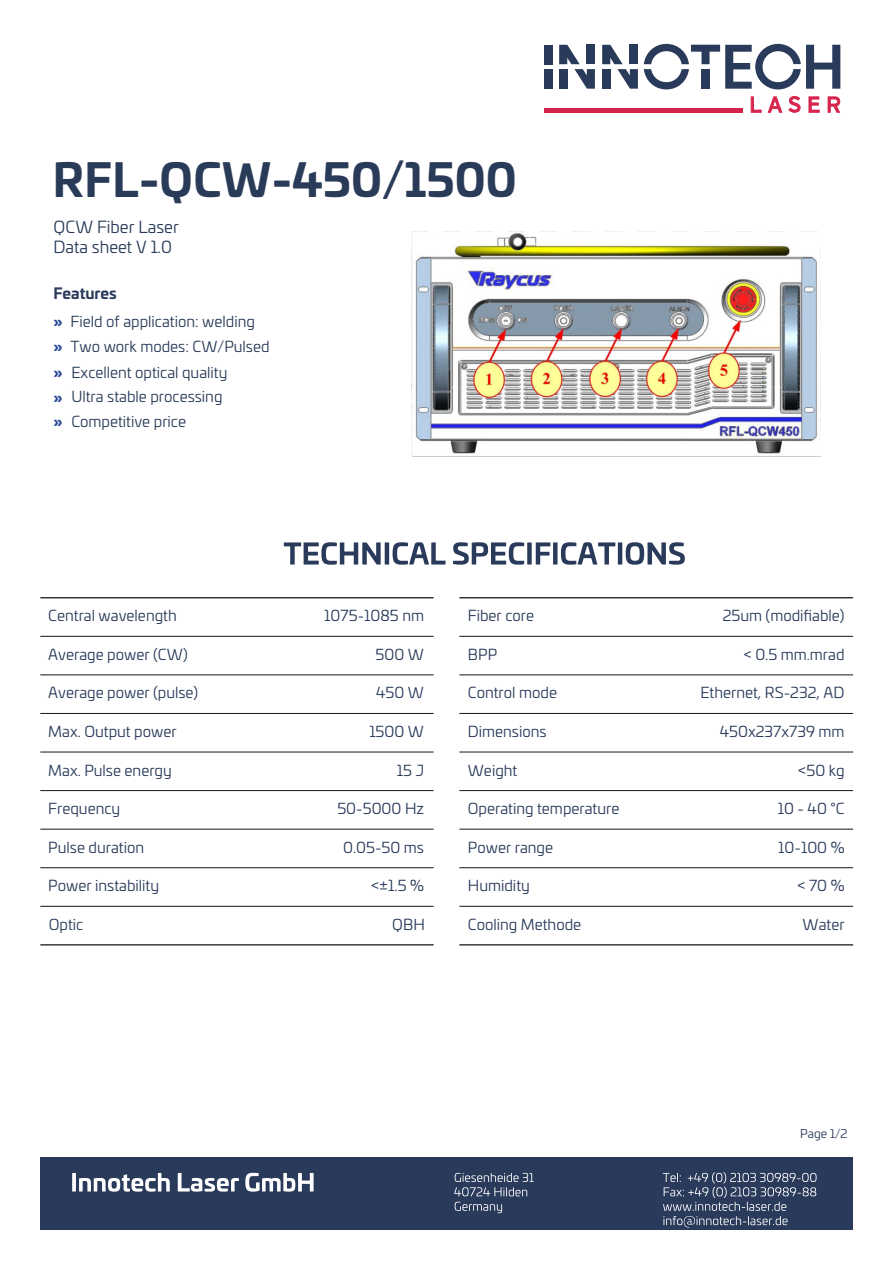
<style>
.page{position:relative;width:893px;height:1263px;background:#fff}
.page>*{position:absolute;margin:0;border:0;box-sizing:border-box;transform-origin:0 0}
.t1{font:700 45px "Univia Pro";color:#293b59}
.t2{font:16.5px/19.8px "Univia Pro";color:#293b59}
.t3{font:15px "Univia Pro";color:#293a5a}
.t4{font:15px/25px "Univia Pro";color:#293b59}
.t5{font:12px "Univia Pro";color:#293a5a}
.s1{font-weight:700}
.s2{font-weight:700;color:#264796}
</style>
<div class="page">
<div style="left:40px;top:1157px;width:812px;height:73px;background:#293a5a"></div>
<svg style="left:72px;top:1173px;width:242px;height:18px"></svg>
<svg style="left:454px;top:1173px;width:80px;height:23px"></svg>
<svg style="left:455px;top:1202px;width:47px;height:11px"></svg>
<svg style="left:663px;top:1172px;width:154px;height:55px"></svg>
<div style="left:544px;top:45px;width:8px;height:19px;background:#293a5a"></div>
<div style="left:544px;top:69px;width:8px;height:20px;background:#293a5a"></div>
<svg style="left:559px;top:45px;width:36px;height:44px"></svg>
<svg style="left:602px;top:45px;width:36px;height:44px"></svg>
<div style="left:602px;top:69px;width:8px;height:20px;background:#293a5a"></div>
<svg style="left:644px;top:44px;width:196px;height:45px"></svg>
<hr style="left:544px;top:109px;width:199px;height:4px;background:#d7244c">
<svg style="left:751px;top:96px;width:11px;height:17px"></svg>
<svg style="left:768px;top:96px;width:14px;height:17px"></svg>
<svg style="left:788px;top:96px;width:13px;height:17px"></svg>
<svg style="left:808px;top:96px;width:12px;height:17px"></svg>
<svg style="left:828px;top:96px;width:12px;height:17px"></svg>
<svg style="left:284px;top:542px;width:401px;height:23px"></svg>
<hr style="left:40px;top:944px;width:394px;height:1px;background:#151616">
<hr style="left:40px;top:906px;width:394px;height:1px;background:#151616">
<hr style="left:40px;top:867px;width:394px;height:1px;background:#151616">
<hr style="left:40px;top:829px;width:394px;height:1px;background:#151616">
<hr style="left:40px;top:790px;width:394px;height:1px;background:#151616">
<hr style="left:40px;top:752px;width:394px;height:1px;background:#151616">
<hr style="left:40px;top:713px;width:394px;height:1px;background:#151616">
<hr style="left:40px;top:675px;width:394px;height:1px;background:#151616">
<hr style="left:40px;top:636px;width:394px;height:1px;background:#151616">
<hr style="left:40px;top:597px;width:394px;height:1px;background:#151616">
<hr style="left:459px;top:944px;width:394px;height:1px;background:#151616">
<hr style="left:459px;top:906px;width:394px;height:1px;background:#151616">
<hr style="left:459px;top:867px;width:394px;height:1px;background:#151616">
<hr style="left:459px;top:829px;width:394px;height:1px;background:#151616">
<hr style="left:459px;top:790px;width:394px;height:1px;background:#151616">
<hr style="left:459px;top:752px;width:394px;height:1px;background:#151616">
<hr style="left:459px;top:713px;width:394px;height:1px;background:#151616">
<hr style="left:459px;top:675px;width:394px;height:1px;background:#151616">
<hr style="left:459px;top:636px;width:394px;height:1px;background:#151616">
<hr style="left:459px;top:597px;width:394px;height:1px;background:#151616">
<img style="left:411px;top:231px;width:410px;height:226px">
<h1 class="t1" style="left:53px;top:161px;width:465px">RFL-QCW-450/1500</h1>
<p class="t2" style="left:53px;top:218px;width:127px">QCW Fiber Laser<br>Data sheet V 1.0</p>
<p class="t4" style="left:54px;top:281px;width:203px;line-height:27.9px"><span class="s1">Features<br></span><span class="s2">»</span> Field of application: welding</p>
<p class="t4" style="left:54px;top:335px;width:218px"><span class="s2">»</span> Two work modes: CW/Pulsed <span class="s2">»</span> Excellent optical quality<br><span class="s2">»</span> Ultra stable processing<br><span class="s2">»</span> Competitive price</p>
<p class="t3" style="left:48px;top:609px;width:130px">Central wavelength</p>
<p class="t3" style="left:324px;top:609px;width:101px">1075-1085 nm</p>
<p class="t3" style="left:48px;top:648px;width:141px">Average power (CW)</p>
<p class="t3" style="left:376px;top:648px;width:50px">500 W</p>
<p class="t3" style="left:48px;top:686px;width:151px">Average power (pulse)</p>
<p class="t3" style="left:376px;top:686px;width:49px">450 W</p>
<p class="t3" style="left:48px;top:725px;width:130px">Max. Output power</p>
<p class="t3" style="left:369px;top:725px;width:56px">1500 W</p>
<p class="t3" style="left:48px;top:763px;width:125px">Max. Pulse energy</p>
<p class="t3" style="left:397px;top:763px;width:29px">15 J</p>
<p class="t3" style="left:48px;top:802px;width:73px">Frequency</p>
<p class="t3" style="left:337px;top:802px;width:88px">50-5000 Hz</p>
<p class="t3" style="left:48px;top:841px;width:97px">Pulse duration</p>
<p class="t3" style="left:343px;top:841px;width:82px">0.05-50 ms</p>
<p class="t3" style="left:48px;top:879px;width:112px">Power instability</p>
<p class="t3" style="left:371px;top:879px;width:54px">&lt;±1.5 %</p>
<p class="t3" style="left:49px;top:918px;width:36px">Optic</p>
<p class="t3" style="left:392px;top:918px;width:34px">QBH</p>
<p class="t3" style="left:468px;top:609px;width:68px">Fiber core</p>
<p class="t3" style="left:723px;top:609px;width:123px">25um (modifiable)</p>
<p class="t3" style="left:468px;top:648px;width:31px">BPP</p>
<p class="t3" style="left:744px;top:648px;width:102px">&lt; 0.5 mm.mrad</p>
<p class="t3" style="left:468px;top:686px;width:91px">Control mode</p>
<p class="t3" style="left:700px;top:686px;width:146px">Ethernet, RS-232, AD</p>
<p class="t3" style="left:468px;top:725px;width:80px">Dimensions</p>
<p class="t3" style="left:720px;top:725px;width:126px">450x237x739 mm</p>
<p class="t3" style="left:468px;top:763px;width:51px">Weight</p>
<p class="t3" style="left:798px;top:763px;width:48px">&lt;50 kg</p>
<p class="t3" style="left:468px;top:802px;width:153px">Operating temperature</p>
<p class="t3" style="left:778px;top:802px;width:68px">10 - 40 °C</p>
<p class="t3" style="left:468px;top:841px;width:87px">Power range</p>
<p class="t3" style="left:778px;top:841px;width:68px">10-100 %</p>
<p class="t3" style="left:468px;top:879px;width:63px">Humidity</p>
<p class="t3" style="left:797px;top:879px;width:49px">&lt; 70 %</p>
<p class="t3" style="left:468px;top:918px;width:115px">Cooling Methode</p>
<p class="t3" style="left:803px;top:918px;width:44px">Water</p>
<p class="t5" style="left:800px;top:1128px;width:49px">Page 1/2</p>
</div>
